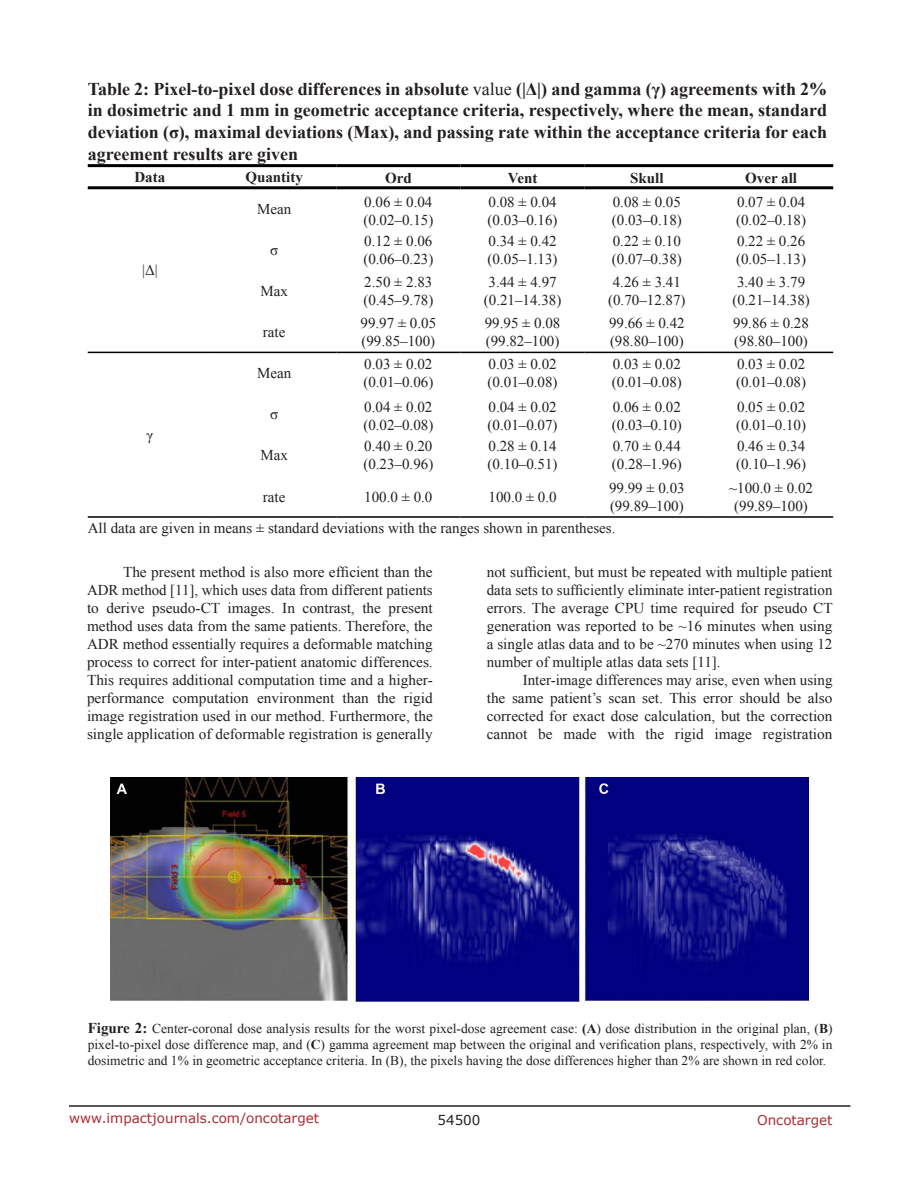
<style>
.page{position:relative;width:918px;height:1188px;background:#fff}
.page>*{position:absolute;margin:0;border:0;box-sizing:border-box;transform-origin:0 0}
.TableHeading{font:700 18px/21.6px "Times New Roman";color:#231f20;text-align:justify}
.BodyText{font:15px/18px "Times New Roman";color:#231f20;text-align:justify}
.TableText{font:15px "Times New Roman";color:#231f20}
.TableText-2{font:700 15px "Times New Roman";color:#231f20}
.FigureText{font:13.5px/16.2px "Times New Roman";color:#231f20;text-align:justify}
.t1{font:13.5px "Verdana";color:#ac2b31}
.t2{font:13.5px "Verdana";color:#231f20}
.s1{font-weight:400}
.s2{font-weight:700;font-size:15px}
.s3{font-weight:700}
</style>
<div class="page">
<hr style="left:69px;top:1105px;width:781px;height:2px;background:#231f20">
<hr style="left:88px;top:164px;width:124px;height:3px;background:#000">
<hr style="left:212px;top:164px;width:124px;height:3px;background:#000">
<hr style="left:336px;top:164px;width:124px;height:3px;background:#000">
<hr style="left:460px;top:164px;width:125px;height:3px;background:#000">
<hr style="left:585px;top:164px;width:124px;height:3px;background:#000">
<hr style="left:709px;top:164px;width:124px;height:3px;background:#000">
<hr style="left:88px;top:186px;width:124px;height:3px;background:#000">
<hr style="left:212px;top:186px;width:124px;height:3px;background:#000">
<hr style="left:336px;top:186px;width:124px;height:3px;background:#000">
<hr style="left:460px;top:186px;width:125px;height:3px;background:#000">
<hr style="left:585px;top:186px;width:124px;height:3px;background:#000">
<hr style="left:709px;top:186px;width:124px;height:3px;background:#000">
<hr style="left:88px;top:352px;width:124px;height:1px;background:#000">
<hr style="left:212px;top:352px;width:124px;height:1px;background:#000">
<hr style="left:336px;top:352px;width:124px;height:1px;background:#000">
<hr style="left:460px;top:352px;width:125px;height:1px;background:#000">
<hr style="left:585px;top:352px;width:124px;height:1px;background:#000">
<hr style="left:709px;top:352px;width:124px;height:1px;background:#000">
<hr style="left:88px;top:516px;width:124px;height:2px;background:#000">
<hr style="left:212px;top:516px;width:124px;height:2px;background:#000">
<hr style="left:336px;top:516px;width:124px;height:2px;background:#000">
<hr style="left:460px;top:516px;width:125px;height:2px;background:#000">
<hr style="left:585px;top:516px;width:124px;height:2px;background:#000">
<hr style="left:709px;top:516px;width:124px;height:2px;background:#000">
<img style="left:111px;top:778px;width:698px;height:223px">
<p class="TableHeading" style="left:88px;top:78px;width:741px">Table 2: Pixel-to-pixel dose differences in absolute <span class="s1">value</span> (|Δ|) and gamma (γ) agreements with 2% in dosimetric and 1 mm in geometric acceptance criteria, respectively, where the mean, standard deviation (σ), maximal deviations (Max), and passing rate within the acceptance criteria for each agreement results are given</p>
<p class="TableText-2" style="left:134px;top:166px;width:32px">Data</p>
<p class="TableText-2" style="left:245px;top:166px;width:59px">Quantity</p>
<p class="TableText-2" style="left:385px;top:168px;width:28px">Ord</p>
<p class="TableText-2" style="left:508px;top:168px;width:31px">Vent</p>
<p class="TableText-2" style="left:630px;top:168px;width:35px">Skull</p>
<p class="TableText-2" style="left:745px;top:168px;width:53px">Over all</p>
<p class="TableText" style="left:142px;top:260px;width:17px">|Δ|</p>
<p class="TableText" style="left:147px;top:425px;width:8px">γ</p>
<p class="TableText" style="left:257px;top:198px;width:36px">Mean</p>
<p class="TableText" style="left:270px;top:240px;width:10px">σ</p>
<p class="TableText" style="left:260px;top:281px;width:29px">Max</p>
<p class="TableText" style="left:263px;top:322px;width:24px">rate</p>
<p class="TableText" style="left:257px;top:363px;width:36px">Mean</p>
<p class="TableText" style="left:270px;top:404px;width:10px">σ</p>
<p class="TableText" style="left:260px;top:445px;width:29px">Max</p>
<p class="TableText" style="left:364px;top:192px;width:70px">0.06 ± 0.04</p>
<p class="TableText" style="left:363px;top:210px;width:71px">(0.02–0.15)</p>
<p class="TableText" style="left:489px;top:192px;width:70px">0.08 ± 0.04</p>
<p class="TableText" style="left:488px;top:210px;width:71px">(0.03–0.16)</p>
<p class="TableText" style="left:364px;top:231px;width:70px">0.12 ± 0.06</p>
<p class="TableText" style="left:363px;top:249px;width:71px">(0.06–0.23)</p>
<p class="TableText" style="left:489px;top:231px;width:70px">0.34 ± 0.42</p>
<p class="TableText" style="left:488px;top:249px;width:71px">(0.05–1.13)</p>
<p class="TableText" style="left:364px;top:272px;width:70px">2.50 ± 2.83</p>
<p class="TableText" style="left:363px;top:290px;width:71px">(0.45–9.78)</p>
<p class="TableText" style="left:489px;top:272px;width:70px">3.44 ± 4.97</p>
<p class="TableText" style="left:484px;top:290px;width:79px">(0.21–14.38)</p>
<p class="TableText" style="left:361px;top:313px;width:77px">99.97 ± 0.05</p>
<p class="TableText" style="left:362px;top:331px;width:75px">(99.85–100)</p>
<p class="TableText" style="left:485px;top:313px;width:77px">99.95 ± 0.08</p>
<p class="TableText" style="left:486px;top:331px;width:75px">(99.82–100)</p>
<p class="TableText" style="left:364px;top:354px;width:70px">0.03 ± 0.02</p>
<p class="TableText" style="left:363px;top:372px;width:71px">(0.01–0.06)</p>
<p class="TableText" style="left:489px;top:354px;width:70px">0.03 ± 0.02</p>
<p class="TableText" style="left:488px;top:372px;width:71px">(0.01–0.08)</p>
<p class="TableText" style="left:364px;top:397px;width:70px">0.04 ± 0.02</p>
<p class="TableText" style="left:363px;top:415px;width:71px">(0.02–0.08)</p>
<p class="TableText" style="left:489px;top:397px;width:70px">0.04 ± 0.02</p>
<p class="TableText" style="left:488px;top:415px;width:71px">(0.01–0.07)</p>
<p class="TableText" style="left:364px;top:436px;width:70px">0.40 ± 0.20</p>
<p class="TableText" style="left:363px;top:454px;width:71px">(0.23–0.96)</p>
<p class="TableText" style="left:489px;top:436px;width:70px">0.28 ± 0.14</p>
<p class="TableText" style="left:488px;top:454px;width:71px">(0.10–0.51)</p>
<p class="TableText" style="left:263px;top:487px;width:24px">rate</p>
<p class="TableText" style="left:364px;top:487px;width:70px">100.0 ± 0.0</p>
<p class="TableText" style="left:489px;top:487px;width:70px">100.0 ± 0.0</p>
<p class="TableText" style="left:613px;top:192px;width:70px">0.08 ± 0.05</p>
<p class="TableText" style="left:612px;top:210px;width:71px">(0.03–0.18)</p>
<p class="TableText" style="left:613px;top:231px;width:70px">0.22 ± 0.10</p>
<p class="TableText" style="left:612px;top:249px;width:71px">(0.07–0.38)</p>
<p class="TableText" style="left:613px;top:272px;width:70px">4.26 ± 3.41</p>
<p class="TableText" style="left:608px;top:290px;width:79px">(0.70–12.87)</p>
<p class="TableText" style="left:609px;top:313px;width:77px">99.66 ± 0.42</p>
<p class="TableText" style="left:610px;top:331px;width:75px">(98.80–100)</p>
<p class="TableText" style="left:613px;top:354px;width:70px">0.03 ± 0.02</p>
<p class="TableText" style="left:612px;top:372px;width:71px">(0.01–0.08)</p>
<p class="TableText" style="left:613px;top:397px;width:70px">0.06 ± 0.02</p>
<p class="TableText" style="left:612px;top:415px;width:71px">(0.03–0.10)</p>
<p class="TableText" style="left:613px;top:436px;width:70px">0.70 ± 0.44</p>
<p class="TableText" style="left:612px;top:454px;width:71px">(0.28–1.96)</p>
<p class="TableText" style="left:609px;top:478px;width:77px">99.99 ± 0.03</p>
<p class="TableText" style="left:610px;top:496px;width:75px">(99.89–100)</p>
<p class="TableText" style="left:88px;top:518px;width:529px">All data are given in means ± standard deviations with the ranges shown in parentheses.</p>
<p class="TableText" style="left:737px;top:192px;width:70px">0.07 ± 0.04</p>
<p class="TableText" style="left:736px;top:210px;width:71px">(0.02–0.18)</p>
<p class="TableText" style="left:737px;top:231px;width:70px">0.22 ± 0.26</p>
<p class="TableText" style="left:736px;top:249px;width:71px">(0.05–1.13)</p>
<p class="TableText" style="left:737px;top:272px;width:70px">3.40 ± 3.79</p>
<p class="TableText" style="left:732px;top:290px;width:79px">(0.21–14.38)</p>
<p class="TableText" style="left:733px;top:313px;width:77px">99.86 ± 0.28</p>
<p class="TableText" style="left:734px;top:331px;width:75px">(98.80–100)</p>
<p class="TableText" style="left:737px;top:354px;width:70px">0.03 ± 0.02</p>
<p class="TableText" style="left:736px;top:372px;width:71px">(0.01–0.08)</p>
<p class="TableText" style="left:737px;top:397px;width:70px">0.05 ± 0.02</p>
<p class="TableText" style="left:736px;top:415px;width:71px">(0.01–0.10)</p>
<p class="TableText" style="left:737px;top:436px;width:70px">0.46 ± 0.34</p>
<p class="TableText" style="left:736px;top:454px;width:71px">(0.10–1.96)</p>
<p class="TableText" style="left:729px;top:478px;width:85px">~100.0 ± 0.02</p>
<p class="TableText" style="left:734px;top:496px;width:75px">(99.89–100)</p>
<p class="BodyText" style="left:87px;top:563px;width:347px;text-indent:36px">The present method is also more efficient than the ADR method [11], which uses data from different patients to derive pseudo-CT images. In contrast, the present method uses data from the same patients. Therefore, the ADR method essentially requires a deformable matching process to correct for inter-patient anatomic differences.<br>This requires additional computation time and a higher&shy;performance computation environment than the rigid image registration used in our method. Furthermore, the single application of deformable registration is generally</p>
<p class="BodyText" style="left:487px;top:563px;width:348px">not sufficient, but must be repeated with multiple patient data sets to sufficiently eliminate inter-patient registration errors. The average CPU time required for pseudo CT generation was reported to be ~16 minutes when using a single atlas data and to be ~270 minutes when using 12 number of multiple atlas data sets [11].</p>
<p class="BodyText" style="left:487px;top:671px;width:347px;text-indent:36px">Inter-image differences may arise, even when using the same patient’s scan set. This error should be also corrected for exact dose calculation, but the correction cannot be made with the rigid image registration</p>
<p class="FigureText" style="left:88px;top:1020px;width:746px"><span class="s2">Figure 2:</span> Center-coronal dose analysis results for the worst pixel-dose agreement case: <span class="s3">(A</span>) dose distribution in the original plan, (<span class="s3">B</span>) pixel-to-pixel dose difference map, and (<span class="s3">C</span>) gamma agreement map between the original and verification plans, respectively, with 2% in dosimetric and 1% in geometric acceptance criteria. In (B), the pixels having the dose differences higher than 2% are shown in red color.</p>
<p class="t1" style="left:69px;top:1109px;width:252px">www.impactjournals.com/oncotarget</p>
<p class="t2" style="left:438px;top:1111px;width:44px">54500</p>
<p class="t1" style="left:757px;top:1111px;width:77px">Oncotarget</p>
</div>
